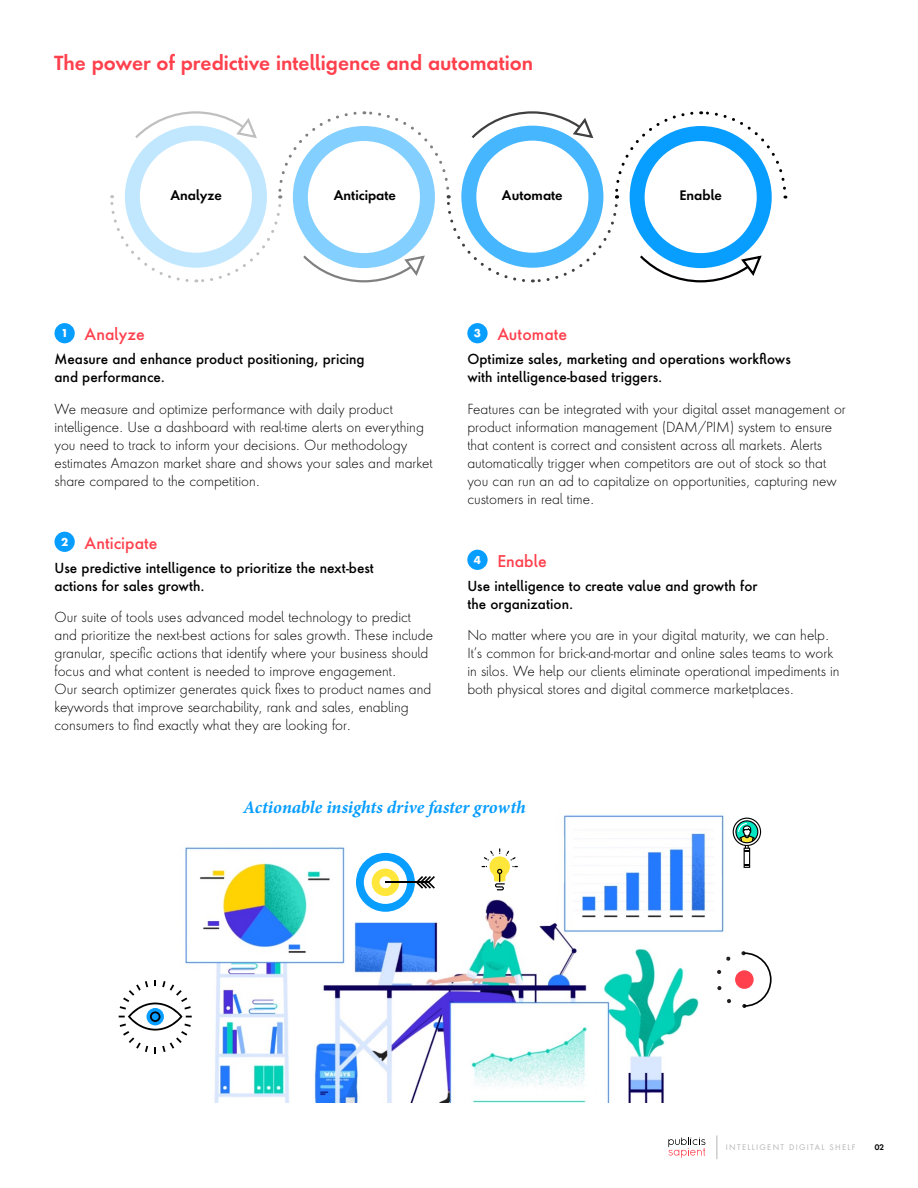
<style>
.page{position:relative;width:918px;height:1188px;background:#fff}
.page>*{position:absolute;margin:0;border:0;box-sizing:border-box;transform-origin:0 0}
.Subhead{font:600 18.9px "Futura Next";color:#ff404d}
.Subhead_Copy{font:italic 700 18px "Minion Pro";letter-spacing:-.005em;color:#089eff}
.Subhead_Copy-2{font:500 15.75px "Futura Next";color:#ff404d}
.Body_Copy{font:300 13.5px/18px "Futura Next";color:#000}
.Body_Copy-2{font:500 13.5px/18px "Futura Next";color:#000}
.Chart_Bold_Copy{font:600 12.75px "Futura Next";color:#000}
.t1{font:700 10.5px "Futura Next";color:#fff}
.t2{font:7.5px "Futura Next";letter-spacing:.175em;color:#b4b4b4}
.t3{font:600 7.5px "Futura Next";color:#000}
</style>
<div class="page">
<div style="left:55px;top:323px;width:20px;height:20px;background:#089eff;border-radius:50%"></div>
<div style="left:55px;top:532px;width:20px;height:20px;background:#089eff;border-radius:50%"></div>
<div style="left:467px;top:323px;width:21px;height:20px;background:#089eff;border-radius:50%"></div>
<div style="left:467px;top:550px;width:21px;height:20px;background:#089eff;border-radius:50%"></div>
<svg style="left:110px;top:111px;width:678px;height:172px"></svg>
<img style="left:185px;top:815px;width:548px;height:288px">
<svg style="left:668px;top:1138px;width:37px;height:20px"></svg>
<svg style="left:717px;top:1136px;width:1px;height:23px"></svg>
<hr style="left:119px;top:1016px;width:73px;height:1px;background:#000">
<hr style="left:154px;top:980px;width:2px;height:73px;background:#000">
<svg style="left:120px;top:981px;width:71px;height:71px"></svg>
<svg style="left:717px;top:951px;width:55px;height:57px"></svg>
<div style="left:735px;top:970px;width:19px;height:19px;background:#ff404d;border-radius:50%"></div>
<div style="left:356px;top:853px;width:59px;height:59px;background:#089eff;border-radius:50%"></div>
<div style="left:364px;top:861px;width:43px;height:43px;background:#fff;border-radius:50%"></div>
<div style="left:372px;top:869px;width:27px;height:27px;background:#ffe63b;border-radius:50%"></div>
<div style="left:380px;top:876px;width:11px;height:12px;background:#fff;border-radius:50%"></div>
<hr style="left:385px;top:882px;width:44px;height:1px;background:#000">
<svg style="left:416px;top:876px;width:19px;height:13px"></svg>
<svg style="left:482px;top:848px;width:36px;height:42px"></svg>
<svg style="left:733px;top:818px;width:28px;height:50px"></svg>
<p class="Subhead" style="left:54px;top:50px;width:481px">The power of predictive intelligence and automation</p>
<p class="Chart_Bold_Copy" style="left:170px;top:187px;width:53px">Analyze</p>
<p class="Chart_Bold_Copy" style="left:334px;top:187px;width:64px">Anticipate</p>
<p class="Chart_Bold_Copy" style="left:502px;top:187px;width:62px">Automate</p>
<p class="Chart_Bold_Copy" style="left:679px;top:187px;width:44px">Enable</p>
<p class="t1" style="left:61px;top:326px;width:9px">1</p>
<p class="Subhead_Copy-2" style="left:84px;top:324px;width:62px">Analyze</p>
<p class="Body_Copy-2" style="left:55px;top:350px;width:312px">Measure and enhance product positioning, pricing and performance.</p>
<p class="Body_Copy" style="left:55px;top:400px;width:380px">We measure and optimize performance with daily product intelligence. Use a dashboard with real-time alerts on everything you need to track to inform your decisions. Our methodology estimates Amazon market share and shows your sales and market share compared to the competition.</p>
<p class="t1" style="left:61px;top:535px;width:9px">2</p>
<p class="Subhead_Copy-2" style="left:84px;top:533px;width:75px">Anticipate</p>
<p class="Body_Copy-2" style="left:55px;top:559px;width:321px">Use predictive intelligence to prioritize the next-best actions for sales growth.</p>
<p class="Body_Copy" style="left:55px;top:609px;width:380px">Our suite of tools uses advanced model technology to predict and prioritize the next-best actions for sales growth. These include granular, specific actions that identify where your business should focus and what content is needed to improve engagement.<br>Our search optimizer generates quick fixes to product names and keywords that improve searchability, rank and sales, enabling consumers to find exactly what they are looking for.</p>
<p class="t1" style="left:474px;top:326px;width:9px">3</p>
<p class="Subhead_Copy-2" style="left:497px;top:324px;width:72px">Automate</p>
<p class="Body_Copy-2" style="left:467px;top:350px;width:325px">Optimize sales, marketing and operations workflows with intelligence-based triggers.</p>
<p class="Body_Copy" style="left:467px;top:400px;width:380px">Features can be integrated with your digital asset management or product information management (DAM/PIM) system to ensure that content is correct and consistent across all markets. Alerts automatically trigger when competitors are out of stock so that you can run an ad to capitalize on opportunities, capturing new customers in real time.</p>
<p class="t1" style="left:474px;top:553px;width:9px">4</p>
<p class="Subhead_Copy-2" style="left:497px;top:551px;width:51px">Enable</p>
<p class="Body_Copy-2" style="left:467px;top:577px;width:292px">Use intelligence to create value and growth for the organization.</p>
<p class="Body_Copy" style="left:467px;top:627px;width:374px">No matter where you are in your digital maturity, we can help.<br>It’s common for brick-and-mortar and online sales teams to work in silos. We help our clients eliminate operational impediments in both physical stores and digital commerce marketplaces.</p>
<p class="Subhead_Copy" style="left:243px;top:795px;width:284px">Actionable insights drive faster growth</p>
<p class="t2" style="left:726px;top:1142px;width:131px">INTELLIGENT DIGITAL SHELF</p>
<p class="t3" style="left:875px;top:1142px;width:11px">02</p>
</div>
